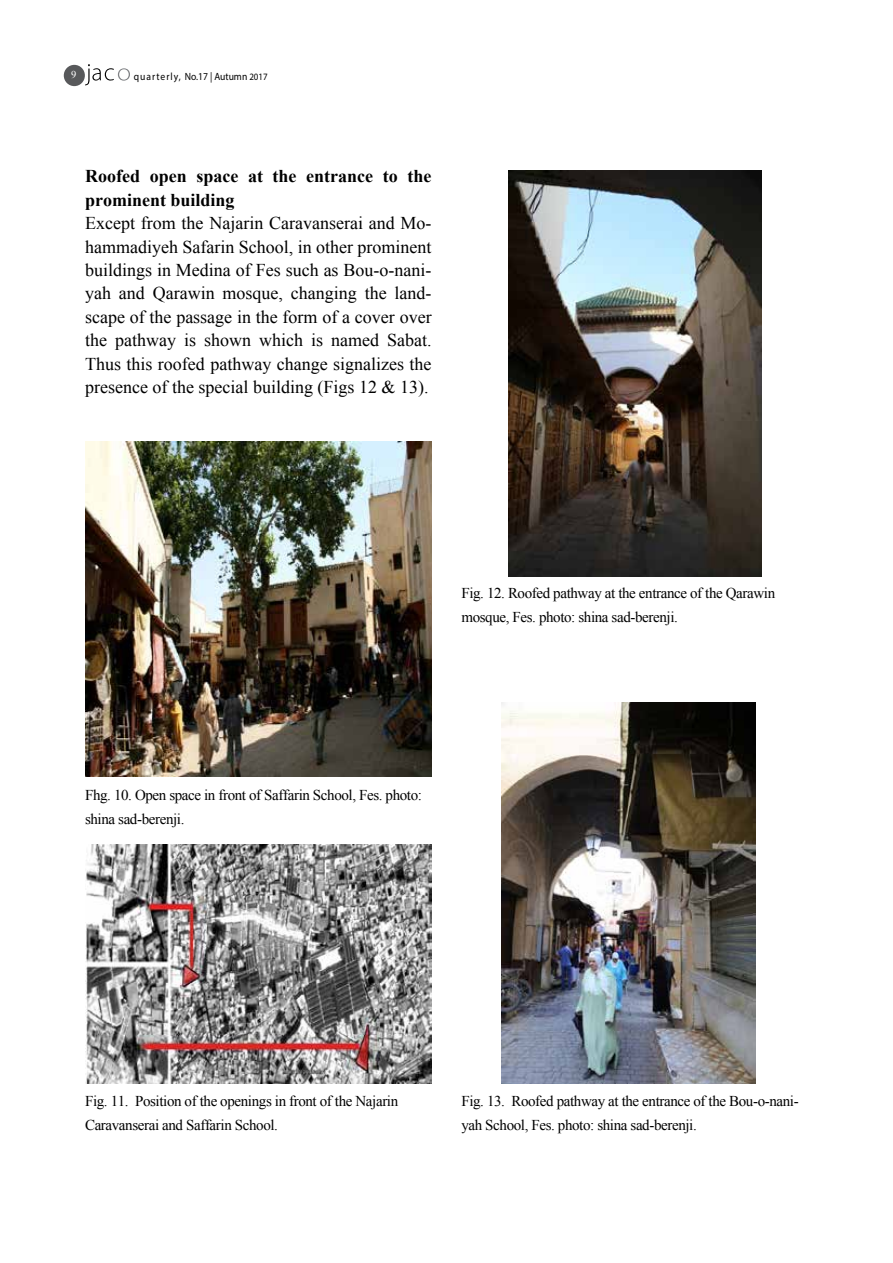
<style>
.page{position:relative;width:893px;height:1263px;background:#fff}
.page>*{position:absolute;margin:0;border:0;box-sizing:border-box;transform-origin:0 0}
.t1{font:18px/23.4px "Times New Roman";color:#000;text-align:justify}
.t2{font:700 18px/23.4px "Times New Roman";color:#000}
.t3{font:15px/23.4px "Times New Roman";letter-spacing:-.025em;color:#000}
.t4{font:10.5px "Myriad Pro";letter-spacing:.095em;color:#000;scale:.92 1}
.t5{font:10.5px "Times New Roman";color:#fff}
.s1{font-size:9.75px}
</style>
<div class="page">
<svg style="left:85px;top:64px;width:45px;height:21px"></svg>
<div style="left:64px;top:65px;width:21px;height:21px;background:#58595b;border-radius:50%"></div>
<img style="left:85px;top:442px;width:347px;height:335px">
<img style="left:85px;top:845px;width:347px;height:238px">
<img style="left:508px;top:170px;width:253px;height:406px">
<img style="left:502px;top:703px;width:253px;height:380px">
<p class="t5" style="left:71px;top:68px;width:7px">9</p>
<p class="t4" style="left:134px;top:70px;width:147px">quarterly, No.17 | Autumn <span class="s1">2017</span></p>
<p class="t2" style="left:85px;top:164px;width:151px">Roofed<br>prominent building</p>
<p class="t1" style="left:85px;top:234px;width:348px">hammadiyeh Safarin School in, other prominent</p>
<p class="t2" style="left:273px;top:164px;width:25px">the</p>
<p class="t2" style="left:408px;top:164px;width:25px">the</p>
<p class="t2" style="left:248px;top:164px;width:16px">at</p>
<p class="t2" style="left:306px;top:164px;width:68px">entrance</p>
<p class="t2" style="left:383px;top:164px;width:16px">to</p>
<p class="t2" style="left:150px;top:164px;width:39px">open</p>
<p class="t2" style="left:196px;top:164px;width:43px">space</p>
<p class="t1" style="left:85px;top:211px;width:348px">Except from the Najarin Caravanserai and Mo-</p>
<p class="t1" style="left:85px;top:258px;width:348px">buildings in Medina of Fes such as Bou -o- nani-</p>
<p class="t1" style="left:85px;top:281px;width:348px">yah and Qarawin mosque, changing the land-</p>
<p class="t1" style="left:85px;top:305px;width:348px">scape of the passage in the form of a cover over</p>
<p class="t1" style="left:85px;top:328px;width:348px">the pathway is shown which is named Sabat.<br>Thus this roofed pathway change signalizes the presence of the special building (Figs 12 &amp; 13 .(</p>
<p class="t3" style="left:461px;top:581px;width:315px">Fig. 12. Roofed pathway at the entrance of the Qarawin mosque, Fes. photo: shina sad-berenji.</p>
<p class="t3" style="left:85px;top:783px;width:339px">Fhg. 10. Open space in front of Saffarin School, Fes. photo: shina sad-berenji.</p>
<p class="t3" style="left:85px;top:1089px;width:315px">Fig. 11. Position of the openings in front of the Najarin<br>Caravanserai and Saffarin School.</p>
<p class="t3" style="left:461px;top:1089px;width:339px">Fig. 13. Roofed pathway at the entrance of the Bou -o- nani-</p>
<p class="t3" style="left:461px;top:1113px;width:237px">yah School, Fes. photo: shina sad-berenji.</p>
</div>
